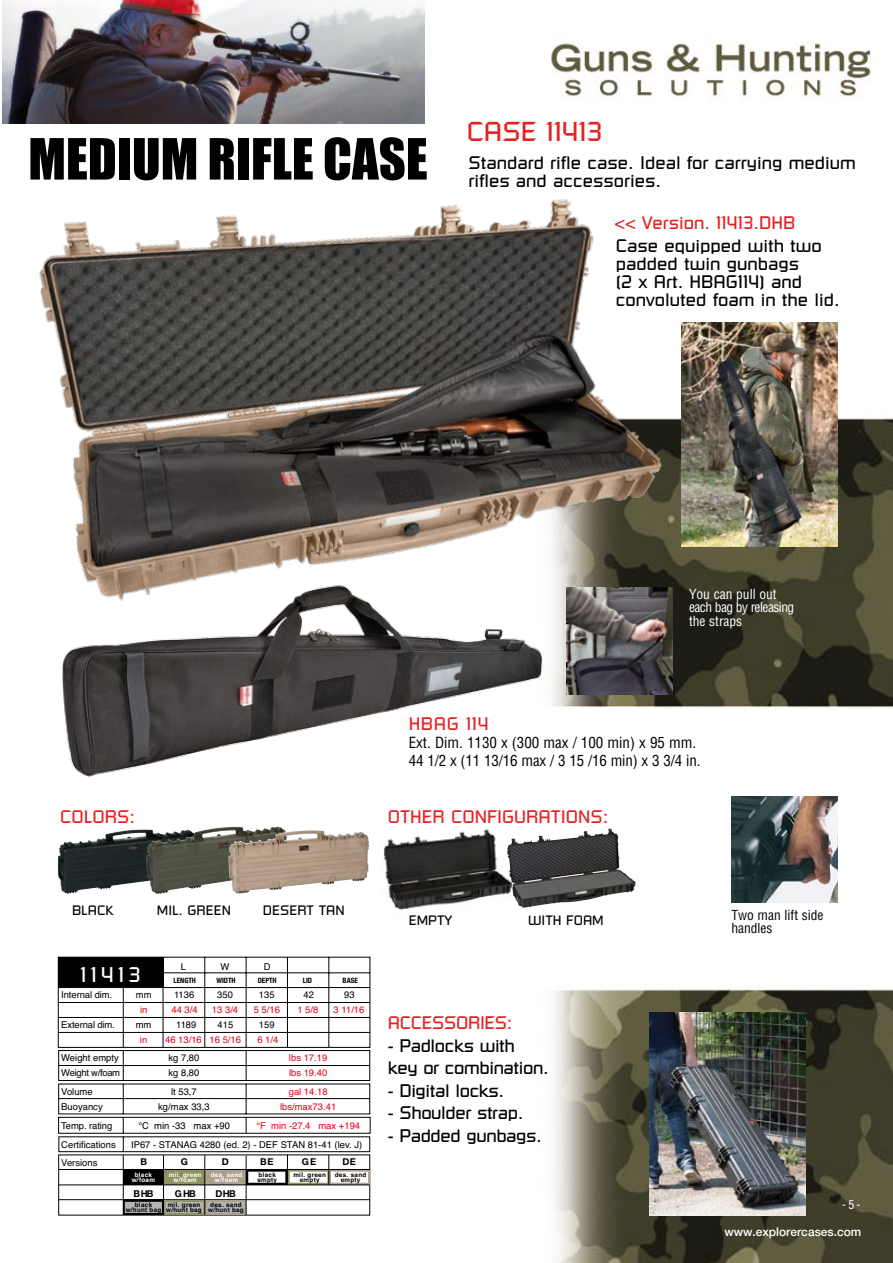
<style>
.page{position:relative;width:893px;height:1263px;background:#fff}
.page>*{position:absolute;margin:0;border:0;box-sizing:border-box;transform-origin:0 0}
.t1{font:52.5px "Impact";color:#000}
.t2{font:27px "Russell Square";color:#e42222}
.t3{font:21px "Russell Square";letter-spacing:.2em;color:#fff}
.t4{font:18px/18px "Russell Square";color:#000}
.t5{font:18px/22.5px "Russell Square";letter-spacing:-.02em;color:#000}
.t6{font:18px "Russell Square";color:#e42222}
.t7{font:18px "Russell Square";letter-spacing:-.02em;color:#e42222}
.t8{font:condensed 15px/18px "Helvetica";color:#000}
.t9{font:condensed 13.5px/13.5px "Helvetica";color:#fff}
.t10{font:13.5px "Russell Square";color:#000}
.t11{font:condensed 13.5px/13.5px "Helvetica";color:#000}
.t12{font:500 12px "Helvetica Neue";color:#fff}
.t13{font:condensed 12px "Helvetica";color:#fff}
.t14{font:9.45px/19.2px "Helvetica";color:#000}
.t15{font:9.45px "Helvetica";color:#e2001a}
.t16{font:700 9.45px "Helvetica Neue";letter-spacing:-.025em;color:#000}
.t17{font:9.45px "Helvetica";letter-spacing:-.03em;color:#000}
.t18{font:700 condensed 7.35px "Helvetica Neue";letter-spacing:-.01em;color:#000}
.t19{font:700 6.3px/4.8px "Helvetica";letter-spacing:.05em;color:#000;text-align:center}
.t20{font:700 6.3px/4.8px "Helvetica";letter-spacing:.05em;color:#fff;text-align:center}
</style>
<div class="page">
<img style="left:2px;top:8px;width:891px;height:1255px">
<img style="left:23px;top:187px;width:640px;height:431px">
<img style="left:383px;top:824px;width:130px;height:96px">
<img style="left:58px;top:829px;width:80px;height:65px">
<img style="left:532px;top:829px;width:79px;height:13px">
<img style="left:158px;top:827px;width:118px;height:15px">
<div style="left:59px;top:1155px;width:311px;height:60px;background:#fff"></div>
<hr style="left:59px;top:1169px;width:311px;height:1px;background:#000">
<hr style="left:123px;top:1155px;width:1px;height:59px;background:#000">
<div style="left:124px;top:1169px;width:39px;height:16px;background:#000"></div>
<div style="left:164px;top:1170px;width:40px;height:14px;background:#8d9260"></div>
<div style="left:246px;top:1169px;width:41px;height:16px;background:#000"></div>
<svg style="left:288px;top:1170px;width:40px;height:14px"></svg>
<div style="left:248px;top:1171px;width:37px;height:12px;background:#fff;border:2px solid #fff"></div>
<div style="left:290px;top:1171px;width:37px;height:12px;background:#fff;border:2px solid #fff"></div>
<div style="left:205px;top:1170px;width:41px;height:14px;background:#ad9f8b"></div>
<div style="left:329px;top:1170px;width:40px;height:15px;background:#ad9f8b"></div>
<div style="left:331px;top:1171px;width:37px;height:12px;background:#fff;border:2px solid #fff"></div>
<hr style="left:59px;top:1184px;width:311px;height:1px;background:#000">
<hr style="left:287px;top:1155px;width:1px;height:30px;background:#000">
<hr style="left:328px;top:1155px;width:1px;height:30px;background:#000">
<hr style="left:59px;top:1199px;width:311px;height:1px;background:#000">
<svg style="left:123px;top:1200px;width:40px;height:15px"></svg>
<svg style="left:164px;top:1200px;width:40px;height:15px"></svg>
<div style="left:125px;top:1202px;width:37px;height:11px;background:#b1b3b4;border:2px solid #b1b3b4"></div>
<div style="left:166px;top:1202px;width:37px;height:11px;background:#b1b3b4"></div>
<div style="left:205px;top:1200px;width:41px;height:15px;background:#ad9f8b"></div>
<div style="left:207px;top:1202px;width:37px;height:11px;background:#b1b3b4"></div>
<hr style="left:163px;top:1155px;width:1px;height:60px;background:#000">
<hr style="left:204px;top:1155px;width:1px;height:60px;background:#000">
<hr style="left:246px;top:1155px;width:1px;height:60px;background:#000">
<svg style="left:58px;top:957px;width:313px;height:195px"></svg>
<div style="left:58px;top:957px;width:105px;height:30px;background:#000"></div>
<img style="left:228px;top:830px;width:78px;height:64px">
<img style="left:681px;top:323px;width:157px;height:224px">
<img style="left:649px;top:1012px;width:157px;height:203px">
<img style="left:2px;top:0;width:422px;height:123px">
<img style="left:731px;top:796px;width:107px;height:106px">
<img style="left:566px;top:588px;width:106px;height:106px">
<img style="left:50px;top:568px;width:516px;height:221px">
<h1 class="t1" style="left:28px;top:118px;width:401px">MEDIUM RIFLE CASE</h1>
<h2 class="t2" style="left:467px;top:115px;width:137px">CASE 11413</h2>
<h3 class="t4" style="left:468px;top:154px;width:389px">Standard rifle case. Ideal for carrying medium rifles and accessories.</h3>
<h3 class="t6" style="left:614px;top:212px;width:182px">&lt;&lt; Version. 11413.DHB</h3>
<h3 class="t4" style="left:616px;top:236px;width:225px">Case equipped with two padded twin gunbags<br>(2 x Art. HBAG114) and convoluted foam in the lid.</h3>
<h3 class="t9" style="left:689px;top:587px;width:107px">You can pull out each bag by releasing the straps</h3>
<h3 class="t6" style="left:60px;top:805px;width:76px">COLORS:</h3>
<h3 class="t6" style="left:409px;top:713px;width:81px">HBAG 114</h3>
<h3 class="t8" style="left:409px;top:734px;width:293px">Ext. Dim. 1130 x (300 max / 100 min) x 95 mm.<br>44 1/2 x (11 13/16 max / 3 15 /16 min) x 3 3/4 in.</h3>
<h3 class="t6" style="left:388px;top:805px;width:222px">OTHER CONFIGURATIONS:</h3>
<h3 class="t10" style="left:72px;top:902px;width:43px">BLACK</h3>
<h3 class="t10" style="left:263px;top:902px;width:83px">DESERT TAN</h3>
<h3 class="t10" style="left:157px;top:902px;width:76px">MIL. GREEN</h3>
<p class="t14" style="left:181px;top:957px;width:7px">L</p>
<p class="t14" style="left:221px;top:957px;width:10px">W</p>
<p class="t14" style="left:264px;top:957px;width:8px">D</p>
<h3 class="t3" style="left:80px;top:961px;width:62px">11413</h3>
<p class="t18" style="left:173px;top:974px;width:24px">LENGTH</p>
<p class="t18" style="left:217px;top:974px;width:21px">WIDTH</p>
<p class="t18" style="left:258px;top:974px;width:20px">DEPTH</p>
<p class="t18" style="left:303px;top:974px;width:11px">LID</p>
<p class="t18" style="left:343px;top:974px;width:17px">BASE</p>
<p class="t14" style="left:61px;top:986px;width:52px">Internal dim.</p>
<p class="t14" style="left:136px;top:986px;width:17px">mm</p>
<p class="t14" style="left:174px;top:986px;width:22px">1136</p>
<p class="t14" style="left:217px;top:986px;width:17px">350</p>
<p class="t14" style="left:259px;top:986px;width:17px">135</p>
<p class="t14" style="left:303px;top:986px;width:12px">42</p>
<p class="t14" style="left:344px;top:986px;width:12px">93</p>
<p class="t15" style="left:140px;top:1002px;width:9px">in</p>
<p class="t15" style="left:171px;top:1002px;width:28px">44 3/4</p>
<p class="t15" style="left:212px;top:1002px;width:28px">13 3/4</p>
<p class="t15" style="left:254px;top:1002px;width:28px">5 5/16</p>
<p class="t15" style="left:297px;top:1002px;width:23px">1 5/8</p>
<p class="t15" style="left:334px;top:1002px;width:32px">3 11/16</p>
<p class="t14" style="left:61px;top:1015px;width:55px">External dim.</p>
<p class="t14" style="left:136px;top:1015px;width:17px">mm</p>
<p class="t14" style="left:176px;top:1015px;width:22px">1189</p>
<p class="t14" style="left:218px;top:1015px;width:17px">415</p>
<p class="t14" style="left:259px;top:1015px;width:17px">159</p>
<p class="t15" style="left:140px;top:1032px;width:9px">in</p>
<p class="t15" style="left:165px;top:1032px;width:77px">46 13/16 16 5/16</p>
<p class="t15" style="left:257px;top:1032px;width:23px">6 1/4</p>
<p class="t14" style="left:61px;top:1049px;width:59px">Weight empty</p>
<p class="t14" style="left:168px;top:1049px;width:32px">kg 7,80</p>
<p class="t15" style="left:289px;top:1051px;width:40px">lbs 17.19</p>
<p class="t17" style="left:61px;top:1066px;width:60px">Weight w/foam</p>
<p class="t14" style="left:168px;top:1064px;width:33px">kg 8,80</p>
<p class="t15" style="left:289px;top:1066px;width:40px">lbs 19.40</p>
<p class="t14" style="left:61px;top:1082px;width:33px">Volume</p>
<p class="t14" style="left:171px;top:1082px;width:27px">lt 53,7</p>
<p class="t15" style="left:289px;top:1084px;width:40px">gal 14.18</p>
<p class="t14" style="left:61px;top:1097px;width:43px">Buoyancy</p>
<p class="t14" style="left:158px;top:1097px;width:53px">kg/max 33,3</p>
<p class="t15" style="left:280px;top:1099px;width:58px">lbs/max73.41</p>
<p class="t14" style="left:61px;top:1116px;width:56px">Temp. rating<br>Certifications</p>
<p class="t14" style="left:138px;top:1116px;width:93px">°C min -33 max +90</p>
<p class="t15" style="left:256px;top:1118px;width:105px">°F min -27.4 max +194</p>
<p class="t14" style="left:131px;top:1135px;width:233px">IP67 - STANAG 4280 (ed. 2) - DEF STAN 81-41 (lev. J)</p>
<p class="t14" style="left:61px;top:1153px;width:38px">Versions</p>
<p class="t16" style="left:140px;top:1156px;width:8px">B</p>
<p class="t16" style="left:181px;top:1156px;width:9px">G</p>
<p class="t16" style="left:260px;top:1156px;width:15px">B E</p>
<p class="t16" style="left:302px;top:1156px;width:16px">GE</p>
<p class="t20" style="left:132px;top:1172px;width:25px">black w/foam</p>
<p class="t20" style="left:169px;top:1172px;width:34px">mil. green w/foam</p>
<p class="t19" style="left:257px;top:1172px;width:21px;text-align:left">black empty</p>
<p class="t19" style="left:293px;top:1172px;width:34px">mil. green empty</p>
<p class="t16" style="left:222px;top:1156px;width:9px">D</p>
<p class="t20" style="left:211px;top:1172px;width:33px">des. sand w/foam</p>
<p class="t16" style="left:133px;top:1187px;width:22px">B HB</p>
<p class="t16" style="left:175px;top:1187px;width:23px">G HB</p>
<p class="t16" style="left:215px;top:1187px;width:22px">DHB</p>
<p class="t19" style="left:126px;top:1203px;width:37px">black w/hunt bag</p>
<p class="t19" style="left:166px;top:1203px;width:37px;text-align:left">mil. green w/hunt bag</p>
<p class="t19" style="left:208px;top:1203px;width:37px">des. sand w/hunt bag</p>
<p class="t16" style="left:342px;top:1156px;width:15px">DE</p>
<p class="t19" style="left:335px;top:1172px;width:33px">des. sand empty</p>
<h3 class="t10" style="left:409px;top:912px;width:45px">EMPTY</h3>
<h3 class="t10" style="left:528px;top:912px;width:77px">WITH FOAM</h3>
<h3 class="t7" style="left:388px;top:1012px;width:126px">ACCESSORIES:</h3>
<h3 class="t5" style="left:388px;top:1034px;width:162px">- Padlocks with key or combination.</h3>
<h3 class="t5" style="left:388px;top:1079px;width:118px">- Digital locks.</h3>
<h3 class="t5" style="left:388px;top:1101px;width:137px">- Shoulder strap.</h3>
<h3 class="t5" style="left:388px;top:1124px;width:156px">- Padded gunbags.</h3>
<h3 class="t11" style="left:731px;top:908px;width:94px">Two man lift side handles</h3>
<p class="t13" style="left:842px;top:1197px;width:20px">- 5 -</p>
<p class="t12" style="left:724px;top:1224px;width:138px">www.explorercases.com</p>
</div>
